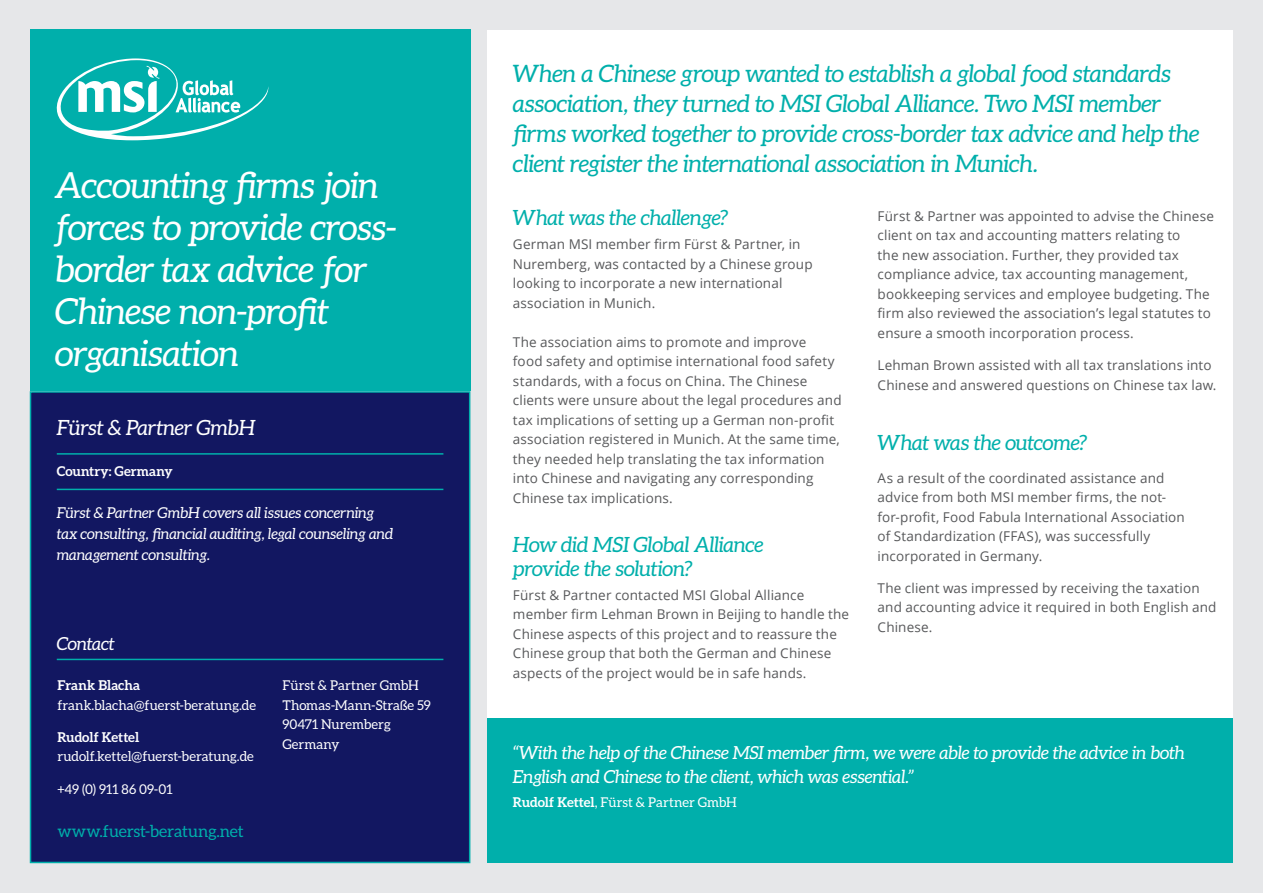
<style>
.page{position:relative;width:1263px;height:893px;background:#e6e7e9}
.page>*{position:absolute;margin:0;border:0;box-sizing:border-box;transform-origin:0 0}
.Body{font:italic 36px/42px "Aleo";letter-spacing:-.015em;color:#fff}
.Body-2{font:italic 24px/30px "Aleo";letter-spacing:-.02em;color:#00afab}
.Body-3{font:italic 21px/24px "Aleo";letter-spacing:-.02em;color:#00afab}
.Body-4{font:italic 21px "Aleo";letter-spacing:-.015em;color:#fff}
.Body-5{font:italic 18px/24px "Aleo";letter-spacing:-.02em;color:#fff}
.Body-6{font:16.5px "Aleo";letter-spacing:-.005em;color:#00afab}
.Body-7{font:italic 15px/21px "Aleo";letter-spacing:-.01em;color:#fff}
.Body-8{font:13.5px/19.5px "Open Sans";letter-spacing:.01em;color:#57585a}
.Body-9{font:13.5px/19.5px "Aleo";color:#fff}
.Body-10{font:700 13.5px "Aleo";letter-spacing:.005em;color:#fff}
.s1{font-weight:700}
</style>
<div class="page">
<div style="left:487px;top:30px;width:746px;height:689px;background:#fff"></div>
<div style="left:31px;top:392px;width:439px;height:470px;background:#121761"></div>
<hr style="left:57px;top:453px;width:386px;height:2px;background:#00afab">
<hr style="left:57px;top:489px;width:386px;height:1px;background:#00afab">
<hr style="left:57px;top:659px;width:386px;height:1px;background:#00afab">
<div style="left:30px;top:391px;width:440px;height:472px;border:2px solid #00afab"></div>
<div style="left:487px;top:719px;width:746px;height:144px;background:#00afab"></div>
<div style="left:30px;top:30px;width:440px;height:361px;background:#00afab"></div>
<svg style="left:56px;top:58px;width:213px;height:82px"></svg>
<p class="Body" style="left:55px;top:163px;width:344px">Accounting firms join forces to provide cross&shy;border tax advice for<br>Chinese non-profit organisation</p>
<p class="Body-4" style="left:57px;top:416px;width:200px">Fürst &amp; Partner GmbH</p>
<p class="Body-10" style="left:57px;top:463px;width:117px">Country: Germany</p>
<p class="Body-7" style="left:57px;top:502px;width:338px">Fürst &amp; Partner GmbH covers all issues concerning tax consulting, financial auditing, legal counseling and management consulting.</p>
<p class="Body-5" style="left:57px;top:632px;width:60px">Contact</p>
<p class="Body-9" style="left:57px;top:675px;width:200px"><span class="s1">Frank Blacha </span>frank.blacha@fuerst-beratung.de</p>
<p class="Body-9" style="left:57px;top:727px;width:198px"><span class="s1">Rudolf Kettel </span>rudolf.kettel@fuerst-beratung.de</p>
<p class="Body-9" style="left:57px;top:779px;width:117px">+49 (0) 911 86 09-01</p>
<p class="Body-6" style="left:57px;top:821px;width:188px">www.fuerst-beratung.net</p>
<p class="Body-9" style="left:282px;top:675px;width:150px">Fürst &amp; Partner GmbH<br>Thomas-Mann-Straße 59<br>90471 Nuremberg<br>Germany</p>
<p class="Body-2" style="left:513px;top:58px;width:688px">When a Chinese group wanted to establish a global food standards association, they turned to MSI Global Alliance. Two MSI member firms worked together to provide cross-border tax advice and help the client register the international association in Munich.</p>
<p class="Body-3" style="left:513px;top:206px;width:217px">What was the challenge?</p>
<p class="Body-8" style="left:513px;top:234px;width:301px">German MSI member firm Fürst &amp; Partner, in Nuremberg, was contacted by a Chinese group looking to incorporate a new international association in Munich.</p>
<p class="Body-8" style="left:513px;top:332px;width:330px">The association aims to promote and improve<br>food safety and optimise international food safety standards, with a focus on China. The Chinese clients were unsure about the legal procedures and tax implications of setting up a German non-profit association registered in Munich. At the same time, they needed help translating the tax information into Chinese and navigating any corresponding Chinese tax implications.</p>
<p class="Body-3" style="left:513px;top:532px;width:252px">How did MSI Global Alliance provide the solution?</p>
<p class="Body-8" style="left:513px;top:585px;width:338px">Fürst &amp; Partner contacted MSI Global Alliance member firm Lehman Brown in Beijing to handle the Chinese aspects of this project and to reassure the Chinese group that both the German and Chinese aspects of the project would be in safe hands.</p>
<p class="Body-8" style="left:878px;top:206px;width:338px">Fürst &amp; Partner was appointed to advise the Chinese client on tax and accounting matters relating to<br>the new association. Further, they provided tax compliance advice, tax accounting management, bookkeeping services and employee budgeting. The firm also reviewed the association’s legal statutes to ensure a smooth incorporation process.</p>
<p class="Body-8" style="left:878px;top:355px;width:340px">Lehman Brown assisted with all tax translations into<br>Chinese and answered questions on Chinese tax law.</p>
<p class="Body-3" style="left:878px;top:431px;width:211px">What was the outcome?</p>
<p class="Body-8" style="left:878px;top:468px;width:309px">As a result of the coordinated assistance and advice from both MSI member firms, the not&shy;for-profit, Food Fabula International Association of Standardization (FFAS), was successfully incorporated in Germany.</p>
<p class="Body-8" style="left:878px;top:578px;width:340px">The client was impressed by receiving the taxation and accounting advice it required in both English and<br>Chinese.</p>
<p class="Body-5" style="left:513px;top:740px;width:673px">“With the help of the Chinese MSI member firm, we were able to provide the advice in both<br>English and Chinese to the client, which was essential.”</p>
<p class="Body-9" style="left:513px;top:792px;width:225px"><span class="s1">Rudolf Kettel</span>, Fürst &amp; Partner GmbH</p>
</div>
